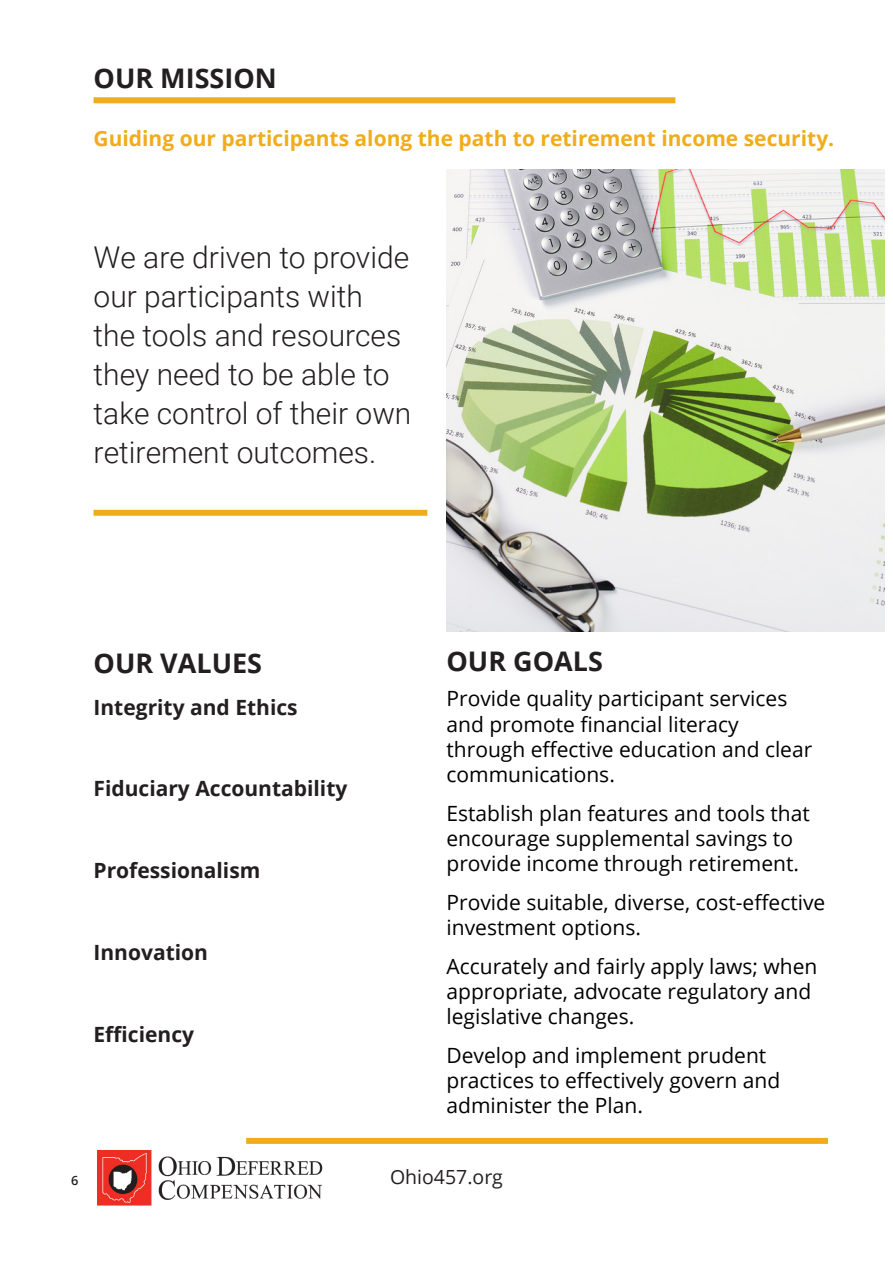
<style>
.page{position:relative;width:893px;height:1263px;background:#fff}
.page>*{position:absolute;margin:0;border:0;box-sizing:border-box;transform-origin:0 0}
.Pull_Quote_Text{font:300 30px/39px "Roboto";color:#231f20}
.Page_Header_-_Black{font:700 27px "Open Sans";color:#231f20}
.Page_Body_Text_-_Bla{font:21px/25.2px "Open Sans";color:#000}
.Page_Section_Title{font:700 21px "Open Sans";color:#231f20}
.Blue_Text_-_Align_Le{font:700 21px "Open Sans";color:#f0ad1b}
.t1{font:19.5px "Open Sans";color:#231f20}
.t2{font:600 12.75px "Open Sans";color:#231f20}
</style>
<div class="page">
<img style="left:98px;top:1151px;width:225px;height:55px">
<img style="left:446px;top:169px;width:438px;height:462px">
<div style="left:94px;top:510px;width:333px;height:6px;background:#f0ad1b"></div>
<div style="left:94px;top:97px;width:581px;height:6px;background:#f0ad1b"></div>
<div style="left:246px;top:1138px;width:582px;height:6px;background:#f0ad1b"></div>
<p class="Page_Header_-_Black" style="left:94px;top:59px;width:185px">OUR MISSION</p>
<p class="Blue_Text_-_Align_Le" style="left:94px;top:123px;width:742px">Guiding our participants along the path to retirement income security.</p>
<p class="Pull_Quote_Text" style="left:94px;top:237px;width:319px">We are driven to provide our participants with the tools and resources they need to be able to take control of their own retirement outcomes.</p>
<p class="Page_Header_-_Black" style="left:94px;top:644px;width:170px">OUR VALUES</p>
<p class="Page_Header_-_Black" style="left:446px;top:642px;width:158px">OUR GOALS</p>
<p class="Page_Section_Title" style="left:94px;top:692px;width:206px">Integrity and Ethics</p>
<p class="Page_Section_Title" style="left:94px;top:774px;width:255px">Fiduciary Accountability</p>
<p class="Page_Section_Title" style="left:94px;top:855px;width:168px">Professionalism</p>
<p class="Page_Section_Title" style="left:94px;top:937px;width:116px">Innovation</p>
<p class="Page_Section_Title" style="left:94px;top:1019px;width:102px">Efficiency</p>
<p class="Page_Body_Text_-_Bla" style="left:446px;top:685px;width:367px">Provide quality participant services and promote financial literacy through effective education and clear communications.</p>
<p class="Page_Body_Text_-_Bla" style="left:446px;top:800px;width:365px">Establish plan features and tools that encourage supplemental savings to provide income through retirement.</p>
<p class="Page_Body_Text_-_Bla" style="left:446px;top:889px;width:380px">Provide suitable, diverse, cost-effective investment options.</p>
<p class="Page_Body_Text_-_Bla" style="left:446px;top:953px;width:372px">Accurately and fairly apply laws; when appropriate, advocate regulatory and legislative changes.</p>
<p class="Page_Body_Text_-_Bla" style="left:446px;top:1042px;width:321px">Develop and implement prudent</p>
<p class="Page_Body_Text_-_Bla" style="left:446px;top:1067px;width:335px">practices to effectively govern and administer the Plan.</p>
<p class="t2" style="left:71px;top:1171px;width:9px">6</p>
<p class="t1" style="left:390px;top:1163px;width:114px">Ohio457.org</p>
</div>
